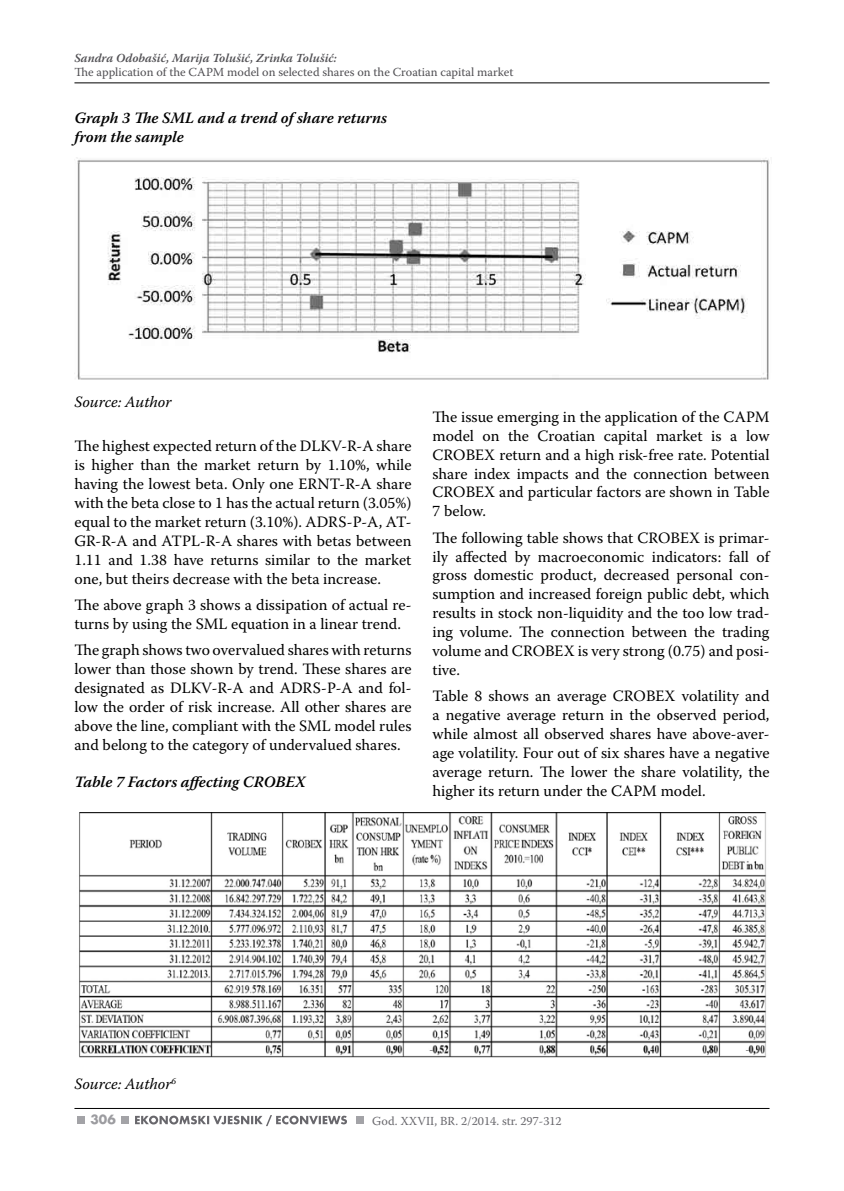
<style>
.page{position:relative;width:844px;height:1191px;background:#fff}
.page>*{position:absolute;margin:0;border:0;box-sizing:border-box;transform-origin:0 0}
.t1{font:15.75px/18.9px "Warnock Pro";color:#000;text-align:justify}
.t2{font:italic 600 15.75px/18.9px "Warnock Pro";color:#000}
.t3{font:italic 15.75px "Warnock Pro";color:#000}
.t4{font:700 14px "Futura TOT";color:#9c9ca0}
.t5{font:12.25px "Warnock Pro";color:#504f53}
.t6{font:italic 600 12.25px "Warnock Pro";color:#504f53}
.t7{font:12.25px "Warnock Pro";color:#68676c}
</style>
<div class="page">
<hr style="left:74px;top:83px;width:695px;height:1px;background:#000">
<hr style="left:74px;top:1108px;width:695px;height:1px;background:#000">
<div style="left:121px;top:1115px;width:7px;height:8px;background:#a3a3a7"></div>
<div style="left:356px;top:1115px;width:8px;height:8px;background:#a3a3a7"></div>
<div style="left:77px;top:1115px;width:8px;height:8px;background:#a3a3a7"></div>
<svg style="left:135px;top:1115px;width:212px;height:11px"></svg>
<img style="left:74px;top:157px;width:696px;height:223px">
<img style="left:79px;top:812px;width:688px;height:246px">
<p class="t6" style="left:74px;top:50px;width:264px">Sandra Odobašić, Marija Tolušić, Zrinka Tolušić:</p>
<p class="t5" style="left:74px;top:64px;width:440px">The application of the CAPM model on selected shares on the Croatian capital market</p>
<p class="t2" style="left:74px;top:108px;width:314px">Graph 3 The SML and a trend of share returns from the sample</p>
<p class="t3" style="left:74px;top:392px;width:98px">Source: Author</p>
<p class="t1" style="left:74px;top:436px;width:338px">The highest expected return of the DLKV-R-A share is higher than the market return by 1.10%, while having the lowest beta. Only one ERNT-R-A share with the beta close to 1 has the actual return (3.05%) equal to the market return (3.10%). ADRS-P-A, AT-GR-R-A and ATPL-R-A shares with betas between 1.11 and 1.38 have returns similar to the market one, but theirs decrease with the beta increase.</p>
<p class="t1" style="left:74px;top:595px;width:338px">The above graph 3 shows a dissipation of actual re&shy;turns by using the SML equation in a linear trend.</p>
<p class="t1" style="left:74px;top:640px;width:338px">The graph shows two overvalued shares with returns lower than those shown by trend. These shares are designated as DLKV-R-A and ADRS-P-A and fol&shy;low the order of risk increase. All other shares are above the line, compliant with the SML model rules and belong to the category of undervalued shares.</p>
<p class="t2" style="left:74px;top:771px;width:232px">Table 7 Factors affecting CROBEX</p>
<p class="t1" style="left:432px;top:407px;width:338px">The issue emerging in the application of the CAPM model on the Croatian capital market is a low CROBEX return and a high risk-free rate. Potential share index impacts and the connection between CROBEX and particular factors are shown in Table 7 below.</p>
<p class="t1" style="left:432px;top:528px;width:338px">The following table shows that CROBEX is primar&shy;ily affected by macroeconomic indicators: fall of gross domestic product, decreased personal con&shy;sumption and increased foreign public debt, which results in stock non-liquidity and the too low trad&shy;ing volume. The connection between the trading volume and CROBEX is very strong (0.75) and posi&shy;tive.</p>
<p class="t1" style="left:432px;top:686px;width:338px">Table 8 shows an average CROBEX volatility and a negative average return in the observed period, while almost all observed shares have above-aver&shy;age volatility. Four out of six shares have a negative average return. The lower the share volatility, the higher its return under the CAPM model.</p>
<p class="t3" style="left:74px;top:1074px;width:103px">Source: Author<sup>6</sup></p>
<p class="t4" style="left:90px;top:1111px;width:27px">306</p>
<p class="t7" style="left:372px;top:1113px;width:191px">God. XXVII, BR. 2/2014. str. 297-312</p>
</div>
